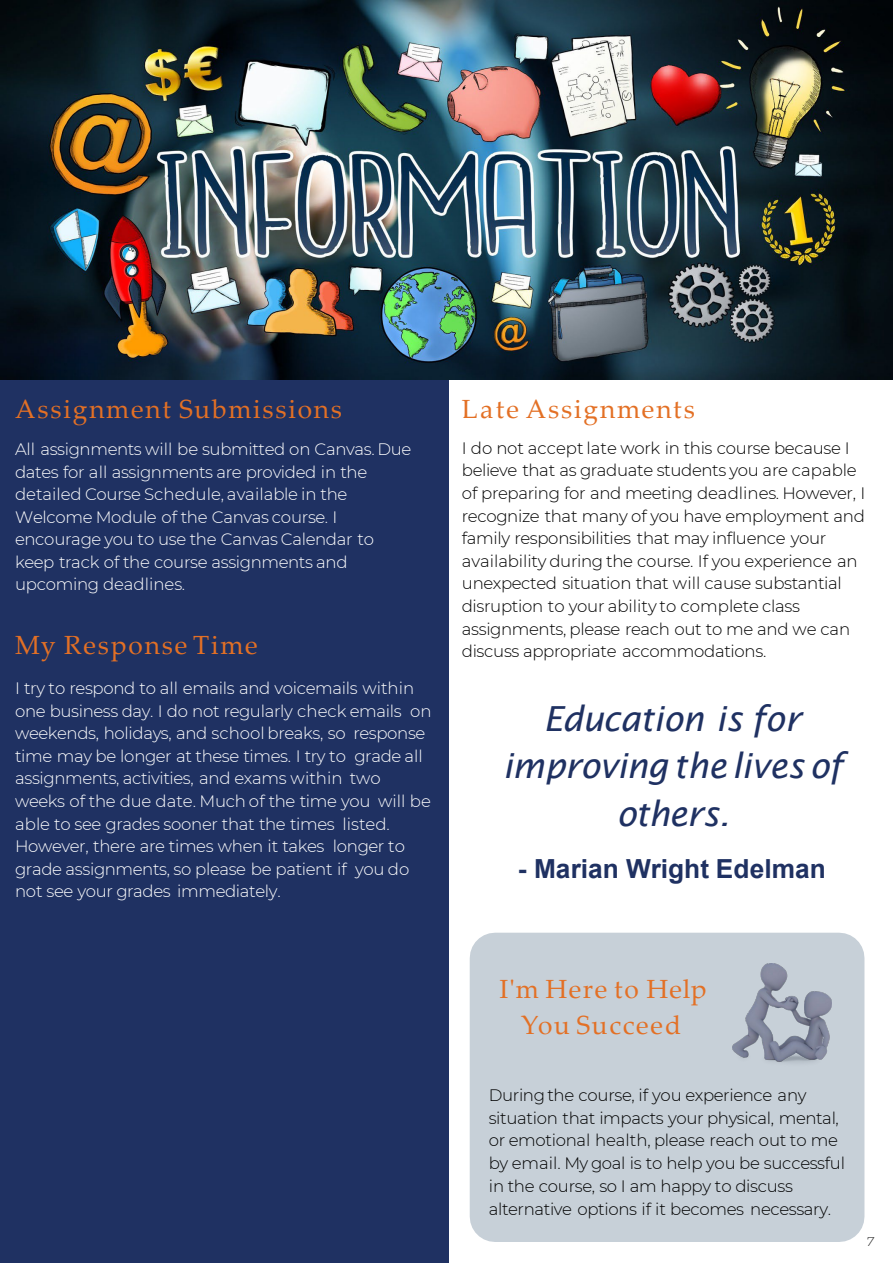
<style>
.page{position:relative;width:893px;height:1264px;background:#fff}
.page>*{position:absolute;margin:0;border:0;box-sizing:border-box;transform-origin:0 0}
.t1{font:italic 34.5px/47.4px "Lucida Sans";letter-spacing:-.015em;color:#1f3162;text-align:center}
.t2{font:26.25px/36px "Palatino Linotype";letter-spacing:.065em;color:#e37025;text-align:center}
.t3{font:700 26.25px "Arial";letter-spacing:.005em;color:#1f3162}
.t4{font:300 16.5px/22.6px "Montserrat";letter-spacing:-.02em;color:#fff}
.t5{font:300 16.5px/22.5px "Montserrat";letter-spacing:-.02em;color:#000}
.t6{font:italic 300 12.6px "Montserrat";color:#212121}
</style>
<div class="page">
<div style="left:0;top:380px;width:449px;height:882px;background:#1f3162"></div>
<img style="left:0;top:0;width:892px;height:380px">
<div style="left:469px;top:932px;width:395px;height:310px;background:#c7d0d8"></div>
<img style="left:732px;top:963px;width:99px;height:104px">
<p class="t2" style="left:15px;top:389px;width:328px">Assignment Submissions</p>
<p class="t4" style="left:15px;top:437px;width:398px">All assignments will be submitted on Canvas. Due dates for all assignments are provided in the detailed Course Schedule, available in the Welcome Module of the Canvas course. I encourage you to use the Canvas Calendar to keep track of the course assignments and upcoming deadlines.</p>
<p class="t2" style="left:15px;top:625px;width:244px">My Response Time</p>
<p class="t4" style="left:15px;top:676px;width:418px">I try to respond to all emails and voicemails within one business day. I do not regularly check emails on weekends, holidays, and school breaks, so response time may be longer at these times. I try to grade all assignments, activities, and exams within two weeks of the due date. Much of the time you will be able to see grades sooner that the times listed.<br>However, there are times when it takes longer to grade assignments, so please be patient if you do not see your grades immediately.</p>
<p class="t2" style="left:462px;top:390px;width:234px">Late Assignments</p>
<p class="t5" style="left:462px;top:436px;width:405px">I do not accept late work in this course because I believe that as graduate students you are capable of preparing for and meeting deadlines. However, I recognize that many of you have employment and family responsibilities that may influence your availability during the course. If you experience an unexpected situation that will cause substantial disruption to your ability to complete class assignments, please reach out to me and we can discuss appropriate accommodations.</p>
<p class="t1" style="left:502px;top:694px;width:341px">Education is for improving the lives of others.</p>
<p class="t3" style="left:517px;top:850px;width:310px">- Marian Wright Edelman</p>
<p class="t2" style="left:499px;top:970px;width:209px">I'm Here to Help<br>You Succeed</p>
<p class="t5" style="left:488px;top:1083px;width:358px">During the course, if you experience any situation that impacts your physical, mental, or emotional health, please reach out to me by email. My goal is to help you be successful in the course, so I am happy to discuss alternative options if it becomes necessary.</p>
<p class="t6" style="left:866px;top:1233px;width:9px">7</p>
</div>
